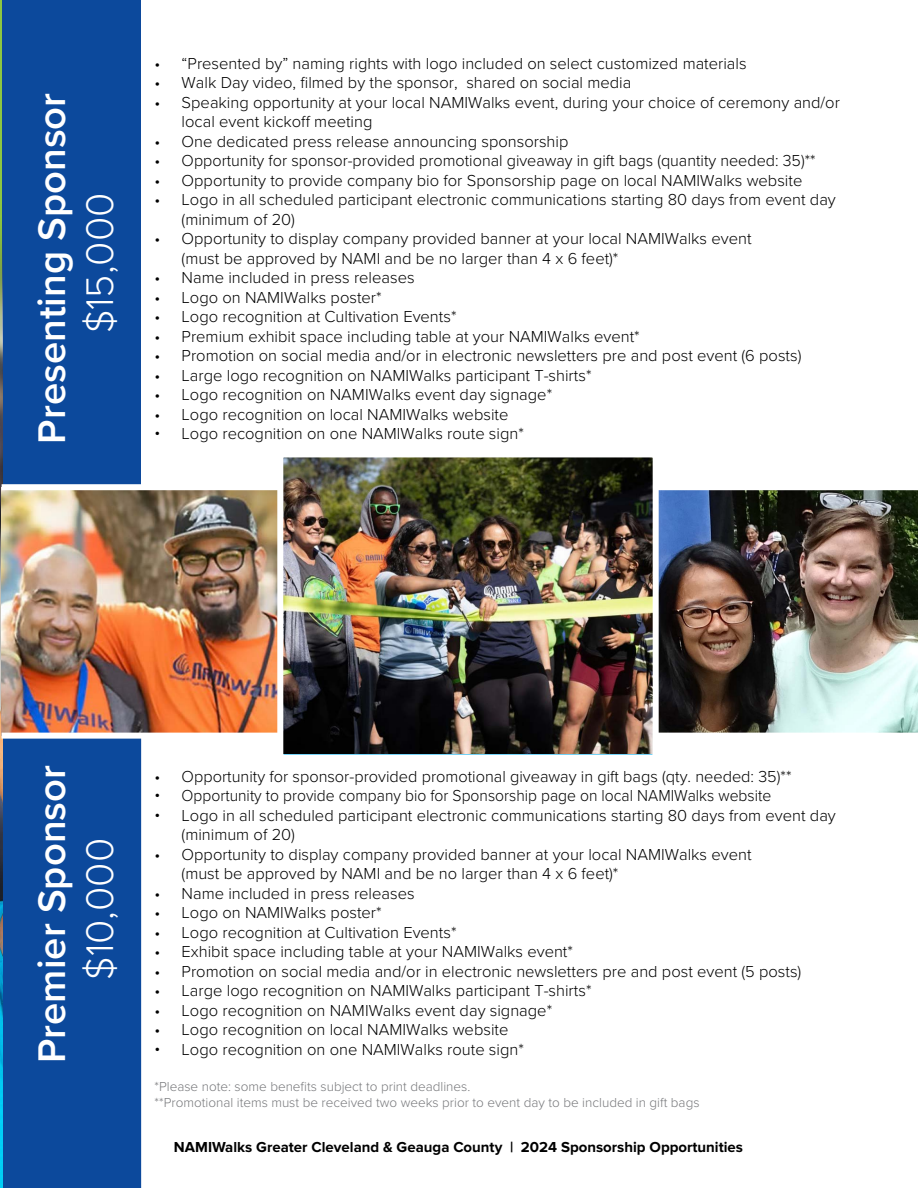
<style>
.page{position:relative;width:918px;height:1188px;background:#fff}
.page>*{position:absolute;margin:0;border:0;box-sizing:border-box;transform-origin:0 0}
.t1{font:600 39.9px "Proxima Nova";color:#fff}
.t2{font:300 39.9px "Proxima Nova";color:#fff}
.t3{font:300 16.5px/19.5px "Proxima Nova";color:#000}
.t4{font:700 15px "Proxima Nova";color:#000}
.t5{font:300 13.5px/16.5px "Proxima Nova";color:#77787b}
</style>
<div class="page">
<div style="left:0;top:0;width:140px;height:594px;background:#0c499c"></div>
<div style="left:2px;top:739px;width:139px;height:449px;background:#0c499c"></div>
<hr style="left:0;top:0;width:2px;height:508px;background:#8dc640">
<img style="left:0;top:236px;width:2px;height:952px">
<img style="left:659px;top:490px;width:259px;height:243px">
<img style="left:2px;top:490px;width:275px;height:243px">
<div style="left:2px;top:484px;width:916px;height:6px;background:#fff"></div>
<img style="left:284px;top:458px;width:368px;height:296px">
<div style="left:277px;top:451px;width:382px;height:310px;border:6px solid #fff"></div>
<h1 class="t1" style="left:22px;top:444px;width:352px;rotate:-90deg">Presenting Sponsor</h1>
<h1 class="t2" style="left:70px;top:333px;width:142px;rotate:-90deg">$15,000</h1>
<p class="t3" style="left:155px;top:53px;width:594px">• “Presented by” naming rights with logo included on select customized materials</p>
<p class="t3" style="left:155px;top:72px;width:478px">• Walk Day video, filmed by the sponsor, shared on social media</p>
<p class="t3" style="left:182px;top:92px;width:660px;text-indent:-27px">• Speaking opportunity at your local NAMIWalks event, during your choice of ceremony and/or local event kickoff meeting</p>
<p class="t3" style="left:155px;top:131px;width:415px">• One dedicated press release announcing sponsorship</p>
<p class="t3" style="left:155px;top:150px;width:662px">• Opportunity for sponsor-provided promotional giveaway in gift bags (quantity needed: 35)**</p>
<p class="t3" style="left:155px;top:170px;width:649px">• Opportunity to provide company bio for Sponsorship page on local NAMIWalks website</p>
<p class="t3" style="left:182px;top:189px;width:656px;text-indent:-27px">• Logo in all scheduled participant electronic communications starting 80 days from event day (minimum of 20)</p>
<p class="t3" style="left:182px;top:228px;width:571px;text-indent:-27px">• Opportunity to display company provided banner at your local NAMIWalks event (must be approved by NAMI and be no larger than 4 x 6 feet)*</p>
<p class="t3" style="left:155px;top:267px;width:261px">• Name included in press releases</p>
<p class="t3" style="left:155px;top:287px;width:229px">• Logo on NAMIWalks poster*</p>
<p class="t3" style="left:155px;top:306px;width:303px">• Logo recognition at Cultivation Events*</p>
<p class="t3" style="left:155px;top:326px;width:487px">• Premium exhibit space including table at your NAMIWalks event*</p>
<p class="t3" style="left:155px;top:345px;width:648px">• Promotion on social media and/or in electronic newsletters pre and post event (6 posts)</p>
<p class="t3" style="left:155px;top:365px;width:438px">• Large logo recognition on NAMIWalks participant T-shirts*</p>
<p class="t3" style="left:155px;top:384px;width:399px">• Logo recognition on NAMIWalks event day signage*</p>
<p class="t3" style="left:155px;top:404px;width:355px">• Logo recognition on local NAMIWalks website</p>
<p class="t3" style="left:155px;top:423px;width:371px">• Logo recognition on one NAMIWalks route sign*</p>
<h1 class="t1" style="left:22px;top:1063px;width:299px;rotate:-90deg">Premier Sponsor</h1>
<h1 class="t2" style="left:70px;top:980px;width:143px;rotate:-90deg">$10,000</h1>
<p class="t3" style="left:155px;top:766px;width:638px">• Opportunity for sponsor-provided promotional giveaway in gift bags (qty. needed: 35)**</p>
<p class="t3" style="left:155px;top:785px;width:618px">• Opportunity to provide company bio for Sponsorship page on local NAMIWalks website</p>
<p class="t3" style="left:182px;top:805px;width:656px;text-indent:-27px">• Logo in all scheduled participant electronic communications starting 80 days from event day (minimum of 20)</p>
<p class="t3" style="left:182px;top:844px;width:571px;text-indent:-27px">• Opportunity to display company provided banner at your local NAMIWalks event (must be approved by NAMI and be no larger than 4 x 6 feet)*</p>
<p class="t3" style="left:155px;top:883px;width:261px">• Name included in press releases</p>
<p class="t3" style="left:155px;top:902px;width:229px">• Logo on NAMIWalks poster*</p>
<p class="t3" style="left:155px;top:922px;width:303px">• Logo recognition at Cultivation Events*</p>
<p class="t3" style="left:155px;top:941px;width:420px">• Exhibit space including table at your NAMIWalks event*</p>
<p class="t3" style="left:155px;top:961px;width:648px">• Promotion on social media and/or in electronic newsletters pre and post event (5 posts)</p>
<p class="t3" style="left:155px;top:980px;width:438px">• Large logo recognition on NAMIWalks participant T-shirts*</p>
<p class="t3" style="left:155px;top:1000px;width:399px">• Logo recognition on NAMIWalks event day signage*</p>
<p class="t3" style="left:155px;top:1019px;width:355px">• Logo recognition on local NAMIWalks website</p>
<p class="t3" style="left:155px;top:1039px;width:371px">• Logo recognition on one NAMIWalks route sign*</p>
<p class="t5" style="left:155px;top:1077px;width:546px">*Please note: some benefits subject to print deadlines.<br>**Promotional items must be received two weeks prior to event day to be included in gift bags</p>
<p class="t4" style="left:174px;top:1139px;width:571px">NAMIWalks Greater Cleveland &amp; Geauga County | 2024 Sponsorship Opportunities</p>
</div>
